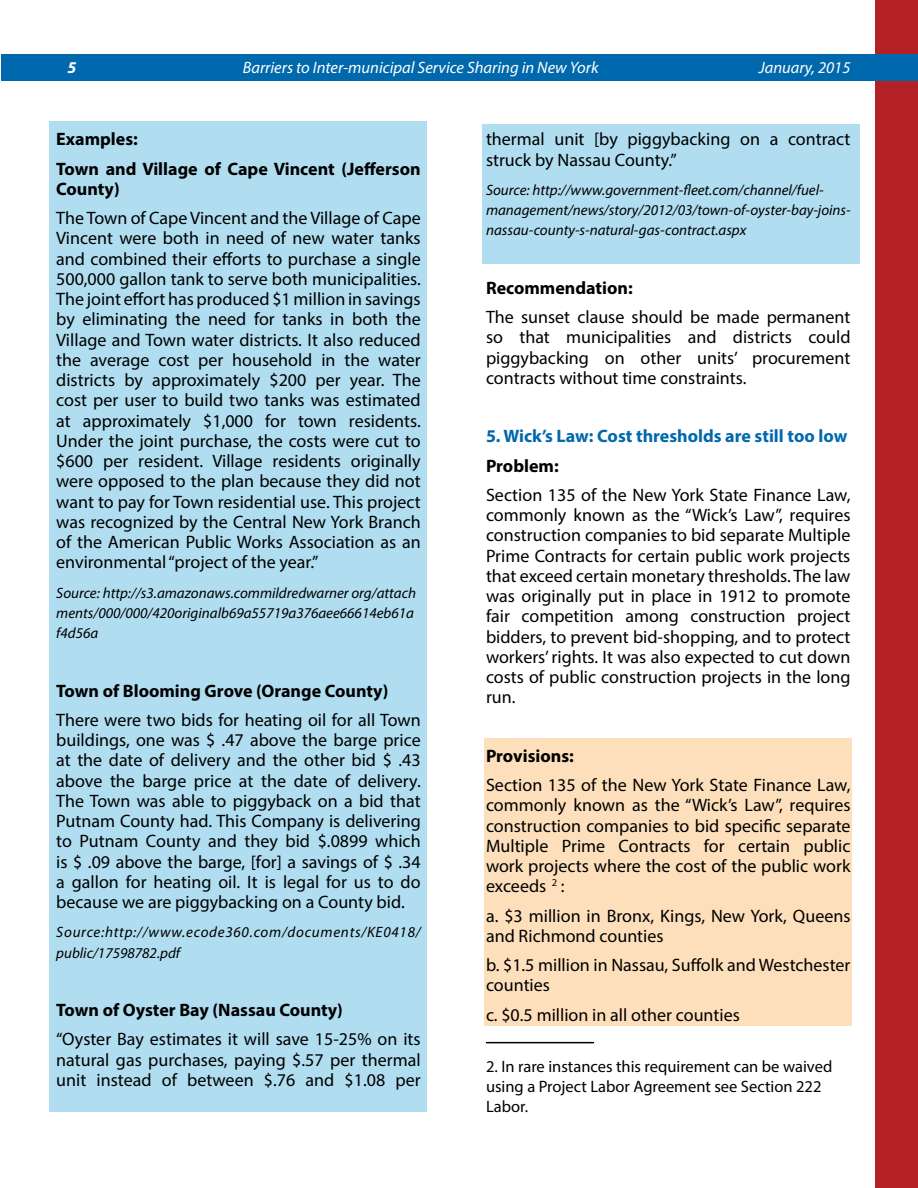
<style>
.page{position:relative;width:918px;height:1188px;background:#fff}
.page>*{position:absolute;margin:0;border:0;box-sizing:border-box;transform-origin:0 0}
.t1{font:18px/20.2px "Myriad Pro";color:#000;text-align:justify}
.t2{font:700 18px/29.2px "Myriad Pro";color:#000}
.t3{font:700 18px "Myriad Pro";color:#0068ac}
.t4{font:16.5px/20.2px "Myriad Pro";color:#000}
.t5{font:italic 16.5px "Myriad Pro";color:#fff}
.t6{font:italic 700 16.5px "Myriad Pro";color:#fff}
.t7{font:italic 15px/20.2px "Myriad Pro";color:#000}
.t8{font:italic 15px/20.2px "Myriad Pro";letter-spacing:.05em;color:#000}
</style>
<div class="page">
<div style="left:876px;top:0;width:42px;height:1188px;background:#b32025"></div>
<div style="left:1px;top:54px;width:917px;height:27px;background:#0068ac"></div>
<div style="left:484px;top:739px;width:368px;height:287px;background:#fde0bb"></div>
<div style="left:482px;top:124px;width:378px;height:140px;background:#b0def0"></div>
<div style="left:49px;top:122px;width:378px;height:990px;background:#b0def0"></div>
<hr style="left:486px;top:1042px;width:108px;height:1px;background:#000">
<p class="t6" style="left:68px;top:57px;width:10px">5</p>
<p class="t5" style="left:243px;top:57px;width:357px">Barriers to Inter-municipal Service Sharing in New York</p>
<p class="t5" style="left:759px;top:57px;width:93px">January, 2015</p>
<p class="t2" style="left:56px;top:124px;width:366px">Examples:<br>Town and Village of Cape Vincent (Jefferson</p>
<p class="t2" style="left:56px;top:173px;width:65px">County)</p>
<p class="t1" style="left:56px;top:208px;width:366px">The Town of Cape Vincent and the Village of Cape Vincent were both in need of new water tanks and combined their efforts to purchase a single 500,000 gallon tank to serve both municipalities.<br>The joint effort has produced $1 million in savings by eliminating the need for tanks in both the Village and Town water districts. It also reduced the average cost per household in the water districts by approximately $200 per year. The cost per user to build two tanks was estimated at approximately $1,000 for town residents.<br>Under the joint purchase, the costs were cut to $600 per resident. Village residents originally were opposed to the plan because they did not want to pay for Town residential use. This project was recognized by the Central New York Branch of the American Public Works Association as an environmental “project of the year.”</p>
<p class="t7" style="left:56px;top:582px;width:361px">Source: http://s3.amazonaws.commildredwarner org/attach ments/000/000/420originalb69a55719a376aee66614eb61a f4d56a</p>
<p class="t2" style="left:56px;top:675px;width:334px">Town of Blooming Grove (Orange County)</p>
<p class="t1" style="left:56px;top:709px;width:366px">There were two bids for heating oil for all Town buildings, one was $ .47 above the barge price at the date of delivery and the other bid $ .43 above the barge price at the date of delivery.<br>The Town was able to piggyback on a bid that Putnam County had. This Company is delivering to Putnam County and they bid $.0899 which is $ .09 above the barge, [for] a savings of $ .34 a gallon for heating oil. It is legal for us to do because we are piggybacking on a County bid.</p>
<p class="t8" style="left:56px;top:922px;width:366px">Source:http://www.ecode360.com/documents/KE0418/ public/17598782.pdf</p>
<p class="t2" style="left:56px;top:995px;width:288px">Town of Oyster Bay (Nassau County)</p>
<p class="t1" style="left:56px;top:1029px;width:366px">“Oyster Bay estimates it will save 15-25% on its natural gas purchases, paying $.57 per thermal unit instead of between $.76 and $1.08 per</p>
<p class="t1" style="left:486px;top:129px;width:366px">thermal unit [by piggybacking on a contract struck by Nassau County.”</p>
<p class="t7" style="left:486px;top:179px;width:366px">Source: http://www.government-fleet.com/channel/fuel&shy;management/news/story/2012/03/town-of-oyster-bay-joins&shy;nassau-county-s-natural-gas-contract.aspx</p>
<p class="t2" style="left:486px;top:272px;width:148px">Recommendation:</p>
<p class="t1" style="left:486px;top:307px;width:366px">The sunset clause should be made permanent so that municipalities and districts could piggybacking on other units’ procurement contracts without time constraints.</p>
<p class="t3" style="left:486px;top:424px;width:363px">5. Wick’s Law: Cost thresholds are still too low</p>
<p class="t2" style="left:486px;top:450px;width:74px">Problem:</p>
<p class="t1" style="left:486px;top:484px;width:366px">Section 135 of the New York State Finance Law, commonly known as the “Wick’s Law”, requires construction companies to bid separate Multiple Prime Contracts for certain public work projects that exceed certain monetary thresholds. The law was originally put in place in 1912 to promote fair competition among construction project bidders, to prevent bid-shopping, and to protect workers’ rights. It was also expected to cut down costs of public construction projects in the long run.</p>
<p class="t2" style="left:486px;top:740px;width:89px">Provisions:</p>
<p class="t1" style="left:486px;top:775px;width:366px">Section 135 of the New York State Finance Law, commonly known as the “Wick’s Law”, requires construction companies to bid specific separate Multiple Prime Contracts for certain public work projects where the cost of the public work exceeds <sup>2</sup> :</p>
<p class="t1" style="left:486px;top:905px;width:366px">a. $3 million in Bronx, Kings, New York, Queens and Richmond counties</p>
<p class="t1" style="left:486px;top:955px;width:366px">b. $1.5 million in Nassau, Suffolk and Westchester counties</p>
<p class="t1" style="left:486px;top:1004px;width:255px">c. $0.5 million in all other counties</p>
<p class="t4" style="left:486px;top:1056px;width:348px">2. In rare instances this requirement can be waived using a Project Labor Agreement see Section 222<br>Labor.</p>
</div>
